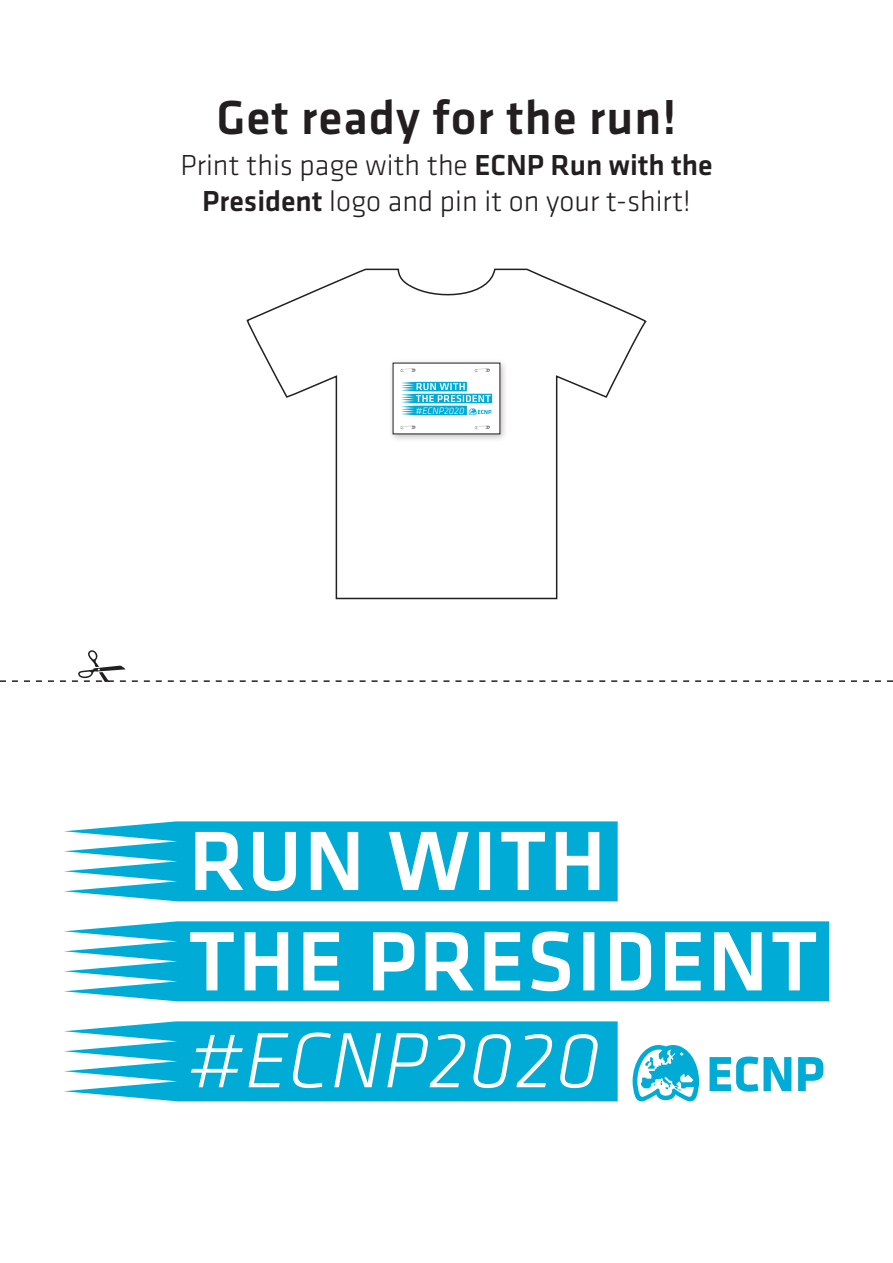
<style>
.page{position:relative;width:893px;height:1263px;background:#fff}
.page>*{position:absolute;margin:0;border:0;box-sizing:border-box;transform-origin:0 0}
.t1{font:italic 300 81px "Klavika Basic";letter-spacing:.015em;color:#fff}
.t2{font:500 49.5px "Klavika Basic";letter-spacing:.02em;color:#231f20}
.t3{font:300 30px/36px "Klavika Basic";color:#231f20;text-align:center}
.t4{font:italic 300 9.6px "Klavika Basic";letter-spacing:.01em;color:#fff}
.s1{font-weight:500}
</style>
<div class="page">
<svg style="left:0;top:650px;width:893px;height:32px"></svg>
<svg style="left:64px;top:1021px;width:554px;height:80px;background:#1bb4d9"></svg>
<svg style="left:64px;top:921px;width:765px;height:80px;fill:#00acd5"></svg>
<svg style="left:190px;top:931px;width:626px;height:60px"></svg>
<svg style="left:64px;top:821px;width:554px;height:80px"></svg>
<svg style="left:633px;top:1045px;width:190px;height:56px"></svg>
<svg style="left:246px;top:268px;width:401px;height:332px"></svg>
<div style="left:388px;top:358px;width:121px;height:84px;background:#231f20;opacity:.3"></div>
<div style="left:393px;top:363px;width:107px;height:71px;background:#fff"></div>
<svg style="left:400px;top:369px;width:16px;height:3px"></svg>
<svg style="left:400px;top:426px;width:16px;height:4px"></svg>
<svg style="left:475px;top:369px;width:15px;height:3px"></svg>
<svg style="left:475px;top:426px;width:15px;height:4px"></svg>
<svg style="left:401px;top:382px;width:91px;height:33px"></svg>
<p class="t2" style="left:216px;top:84px;width:461px">Get ready for the run!</p>
<p class="t3" style="left:180px;top:146px;width:534px">Print this page with the <span class="s1">ECNP Run with the<br>President</span> logo and pin it on your t-shirt!</p>
<p class="t4" style="left:415px;top:404px;width:50px">#ECNP2020</p>
<p class="t1" style="left:187px;top:1011px;width:415px">#ECNP2020</p>
</div>
